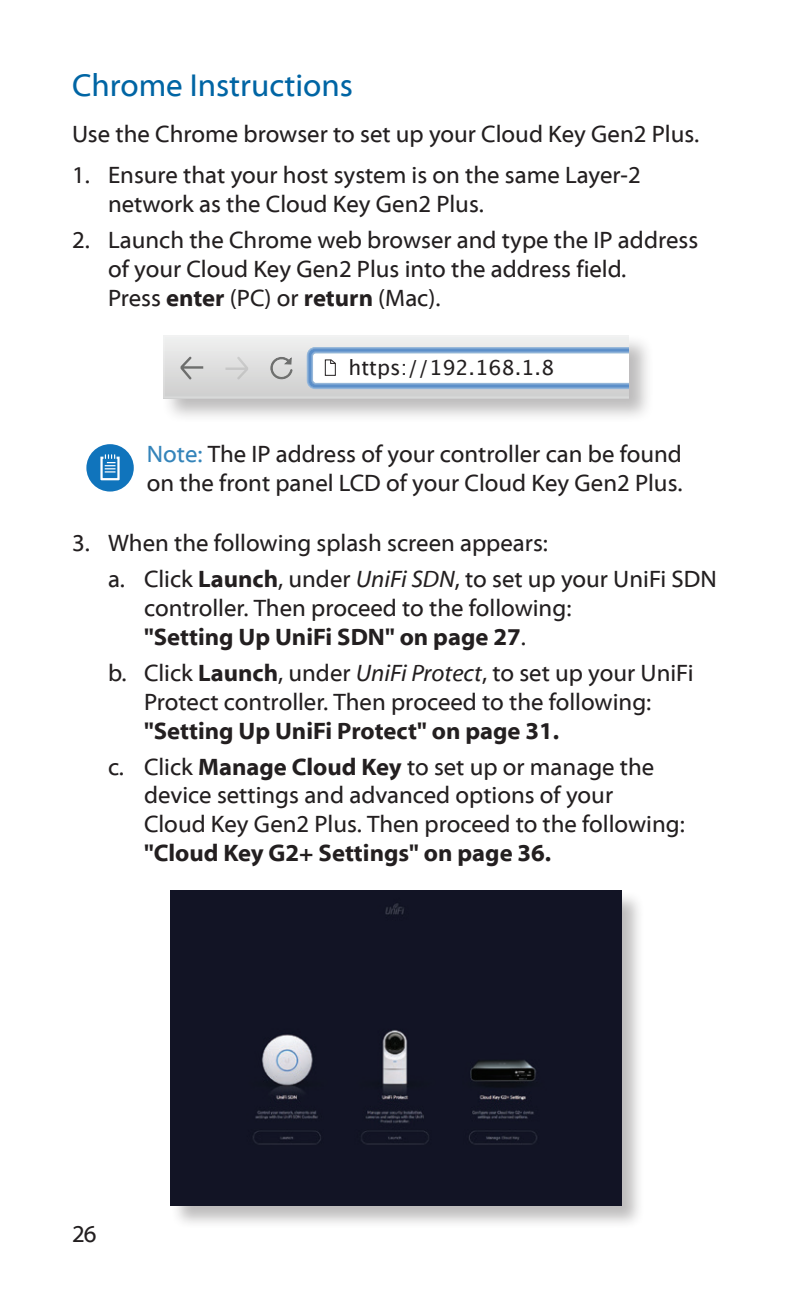
<style>
.page{position:relative;width:792px;height:1296px;background:#fff}
.page>*{position:absolute;margin:0;border:0;box-sizing:border-box;transform-origin:0 0}
.Heading_1{font:32px "Myriad Web Pro";color:#0065a4}
.Note{font:24px/28.8px "Myriad Web Pro";color:#231f20}
.Body{font:24px "Myriad Web Pro";color:#231f20}
.t1{font:20.8px "Lucida Grande";color:#231f20}
.s1{font-weight:700}
.s2{color:#3484ba}
.s3{font-style:italic}
</style>
<div class="page">
<div style="left:162px;top:334px;width:492px;height:89px;background:#231f20;opacity:.3"></div>
<svg style="left:163px;top:335px;width:466px;height:63px"></svg>
<svg style="left:86px;top:444px;width:48px;height:48px"></svg>
<div style="left:171px;top:891px;width:474px;height:338px;background:#231f20;opacity:.3"></div>
<div style="left:171px;top:891px;width:450px;height:315px;background:#121425"></div>
<p class="Heading_1" style="left:72px;top:68px;width:283px">Chrome Instructions</p>
<p class="Body" style="left:72px;top:121px;width:629px">Use the Chrome browser to set up your Cloud Key Gen2 Plus.</p>
<p class="Note" style="left:108px;top:162px;width:534px;text-indent:-36px">1. Ensure that your host system is on the same Layer-2 network as the Cloud Key Gen2 Plus.</p>
<p class="Note" style="left:108px;top:226px;width:592px;text-indent:-36px">2. Launch the Chrome web browser and type the IP address of your Cloud Key Gen2 Plus into the address field.<br>Press <span class="s1">enter</span> (PC) or <span class="s1">return</span> (Mac).</p>
<p class="t1" style="left:349px;top:356px;width:207px">https://192.168.1.8</p>
<p class="Note" style="left:147px;top:440px;width:537px"><span class="s2">Note:</span> The IP address of your controller can be found on the front panel LCD of your Cloud Key Gen2 Plus.</p>
<p class="Note" style="left:72px;top:529px;width:478px">3. When the following splash screen appears:</p>
<p class="Note" style="left:144px;top:565px;width:574px;text-indent:-36px">a. Click <span class="s1">Launch</span>, under <span class="s3">UniFi SDN</span>, to set up your UniFi SDN controller. Then proceed to the following:<br><span class="s1">"Setting Up UniFi SDN" on page 27</span>.</p>
<p class="Note" style="left:144px;top:659px;width:551px;text-indent:-36px">b. Click <span class="s1">Launch</span>, under <span class="s3">UniFi Protect</span>, to set up your UniFi<br>Protect controller. Then proceed to the following: <span class="s1">"Setting Up UniFi Protect" on page 31.</span></p>
<p class="Note" style="left:144px;top:753px;width:542px;text-indent:-36px">c. Click <span class="s1">Manage Cloud Key</span> to set up or manage the device settings and advanced options of your<br>Cloud Key Gen2 Plus. Then proceed to the following: <span class="s1">"Cloud Key G2+ Settings" on page 36.</span></p>
<p class="Note" style="left:72px;top:1220px;width:26px">26</p>
</div>
